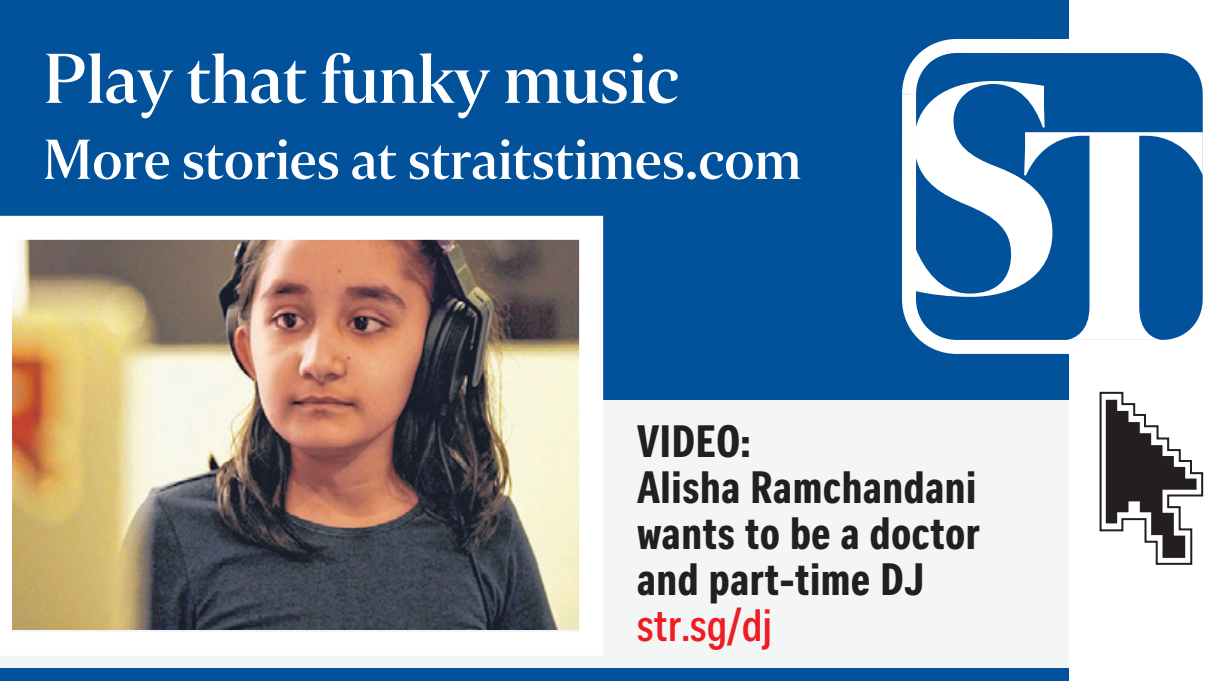
<style>
.page{position:relative;width:1205px;height:681px;background:#fff}
.page>*{position:absolute;margin:0;border:0;box-sizing:border-box;transform-origin:0 0}
.t1{font:70px "Selane ST Thirty";color:#fff}
.t2{font:56px "Selane ST Thirty";color:#fff}
.t3{font:44px/46px "Curator Head Cond ST Bold";color:#231f20}
.t4{font:700 44px "Curator Head Cond ST Semi";color:#ee1d23}
</style>
<div class="page">
<div style="left:0;top:0;width:1068px;height:680px;background:#01519b"></div>
<div style="left:0;top:399px;width:1068px;height:268px;background:#f3f6f4"></div>
<img style="left:0;top:216px;width:603px;height:439px">
<svg style="left:1099px;top:391px;width:104px;height:174px"></svg>
<svg style="left:902px;top:25px;width:301px;height:343px"></svg>
<div style="left:915px;top:53px;width:287px;height:287px;background:#01519b"></div>
<svg style="left:915px;top:81px;width:137px;height:216px"></svg>
<svg style="left:1023px;top:132px;width:179px;height:208px;fill:#01519b"></svg>
<h1 class="t1" style="left:43px;top:38px;width:637px">Play that funky music</h1>
<p class="t2" style="left:43px;top:127px;width:759px">More stories at straitstimes.com</p>
<p class="t3" style="left:636px;top:418px;width:345px">VIDEO:<br>Alisha Ramchandani wants to be a doctor and part-time DJ</p>
<p class="t4" style="left:636px;top:601px;width:137px">str.sg/dj</p>
</div>
